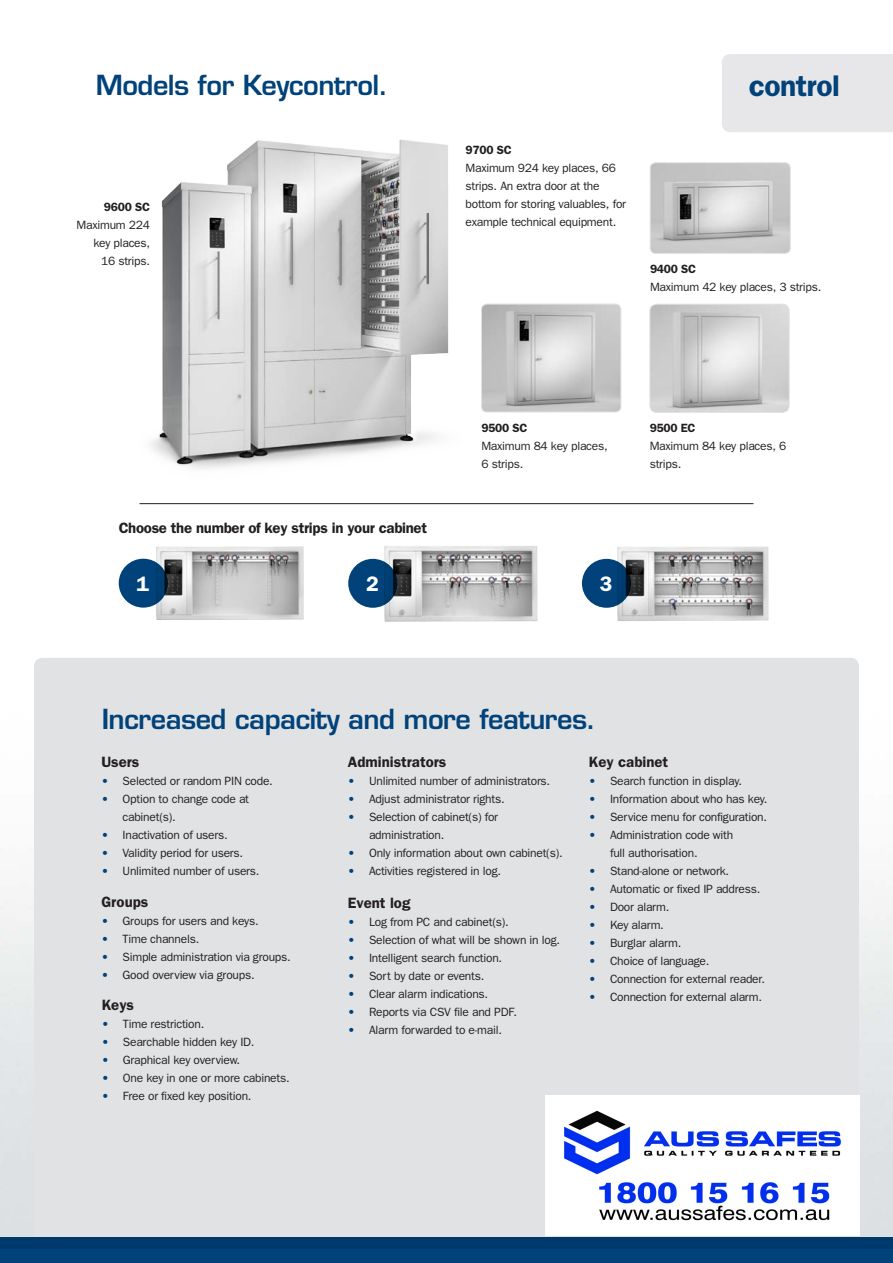
<style>
.page{position:relative;width:893px;height:1263px;background:#fff}
.page>*{position:absolute;margin:0;border:0;box-sizing:border-box;transform-origin:0 0}
.t1{font:600 30px "Franklin Gothic";letter-spacing:-.02em;color:#004279}
.t2{font:600 27px "Eurostile";letter-spacing:-.02em;color:#004279}
.t3{font:600 21px "Franklin Gothic";color:#fff}
.t4{font:600 15px "Franklin Gothic";color:#231f20}
.t5{font:600 15px "Franklin Gothic";letter-spacing:-.02em;color:#231f20}
.t6{font:12px/18px "Franklin Gothic";letter-spacing:-.02em;color:#231f20}
.t7{font:600 12px "Franklin Gothic";letter-spacing:-.02em;color:#231f20}
.s1{color:#004279}
</style>
<div class="page">
<div style="left:34px;top:658px;width:825px;height:579px;background:#e1e2e4"></div>
<div style="left:0;top:1237px;width:893px;height:26px;background:linear-gradient(to right,#003f73,#003f73)"></div>
<div style="left:722px;top:54px;width:171px;height:78px;background:#e7e7e9"></div>
<img style="left:151px;top:139px;width:298px;height:330px">
<img style="left:650px;top:163px;width:140px;height:90px">
<div style="left:650px;top:163px;width:140px;height:90px;border:1px solid #e1e2e4;border-radius:5px"></div>
<img style="left:482px;top:304px;width:139px;height:108px">
<div style="left:481px;top:304px;width:140px;height:108px;border:1px solid #e1e2e4;border-radius:5px"></div>
<img style="left:650px;top:304px;width:139px;height:108px">
<div style="left:650px;top:304px;width:139px;height:109px;border:1px solid #e1e2e4;border-radius:7px"></div>
<hr style="left:140px;top:503px;width:613px;height:1px;background:#231f20">
<img style="left:150px;top:546px;width:154px;height:74px">
<div style="left:119px;top:559px;width:49px;height:49px;background:#004279;border-radius:50%"></div>
<img style="left:378px;top:546px;width:160px;height:76px">
<div style="left:348px;top:559px;width:49px;height:49px;background:#004279;border-radius:50%"></div>
<img style="left:612px;top:546px;width:157px;height:75px">
<div style="left:582px;top:559px;width:49px;height:49px;background:#004279;border-radius:50%"></div>
<img style="left:545px;top:1095px;width:314px;height:140px">
<p class="t2" style="left:96px;top:68px;width:294px">Models for Keycontrol.</p>
<p class="t7" style="left:104px;top:199px;width:48px">9600 SC</p>
<p class="t6" style="left:77px;top:216px;width:75px">Maximum 224</p>
<p class="t6" style="left:93px;top:234px;width:58px">key places,</p>
<p class="t6" style="left:101px;top:252px;width:50px">16 strips.</p>
<p class="t7" style="left:465px;top:143px;width:48px">9700 SC</p>
<p class="t6" style="left:465px;top:159px;width:162px">Maximum 924 key places, 66 strips. An extra door at the bottom for storing valuables, for example technical equipment.</p>
<p class="t1" style="left:749px;top:68px;width:93px">control</p>
<p class="t7" style="left:650px;top:261px;width:48px">9400 SC</p>
<p class="t6" style="left:650px;top:278px;width:173px">Maximum 42 key places, 3 strips.</p>
<p class="t5" style="left:119px;top:519px;width:310px">Choose the number of key strips in your cabinet</p>
<p class="t7" style="left:481px;top:421px;width:48px">9500 SC</p>
<p class="t6" style="left:481px;top:437px;width:128px">Maximum 84 key places,<br>6 strips.</p>
<p class="t3" style="left:137px;top:571px;width:14px">1</p>
<p class="t3" style="left:366px;top:571px;width:14px">2</p>
<p class="t3" style="left:600px;top:571px;width:14px">3</p>
<p class="t7" style="left:650px;top:420px;width:47px">9500 EC</p>
<p class="t6" style="left:650px;top:437px;width:138px">Maximum 84 key places, 6 strips.</p>
<p class="t2" style="left:102px;top:702px;width:496px">Increased capacity and more features.</p>
<p class="t4" style="left:348px;top:753px;width:100px">Administrators</p>
<p class="t6" style="left:348px;top:772px;width:204px"><span class="s1">•</span> Unlimited number of administrators.</p>
<p class="t6" style="left:348px;top:790px;width:158px"><span class="s1">•</span> Adjust administrator rights.</p>
<p class="t6" style="left:369px;top:808px;width:131px;text-indent:-21px"><span class="s1">•</span> Selection of cabinet(s) for administration.</p>
<p class="t6" style="left:348px;top:844px;width:216px"><span class="s1">•</span> Only information about own cabinet(s).</p>
<p class="t6" style="left:348px;top:862px;width:155px"><span class="s1">•</span> Activities registered in log.</p>
<p class="t4" style="left:348px;top:894px;width:64px">Event log</p>
<p class="t6" style="left:348px;top:913px;width:162px"><span class="s1">•</span> Log from PC and cabinet(s).</p>
<p class="t6" style="left:348px;top:931px;width:214px"><span class="s1">•</span> Selection of what will be shown in log.</p>
<p class="t6" style="left:348px;top:949px;width:156px"><span class="s1">•</span> Intelligent search function.</p>
<p class="t6" style="left:348px;top:967px;width:138px"><span class="s1">•</span> Sort by date or events.</p>
<p class="t6" style="left:348px;top:985px;width:142px"><span class="s1">•</span> Clear alarm indications.</p>
<p class="t6" style="left:348px;top:1003px;width:171px"><span class="s1">•</span> Reports via CSV file and PDF.</p>
<p class="t6" style="left:348px;top:1021px;width:156px"><span class="s1">•</span> Alarm forwarded to e-mail.</p>
<p class="t4" style="left:589px;top:753px;width:81px">Key cabinet</p>
<p class="t6" style="left:589px;top:772px;width:155px"><span class="s1">•</span> Search function in display.</p>
<p class="t6" style="left:589px;top:790px;width:180px"><span class="s1">•</span> Information about who has key.</p>
<p class="t6" style="left:589px;top:808px;width:180px"><span class="s1">•</span> Service menu for configuration.</p>
<p class="t6" style="left:610px;top:826px;width:125px;text-indent:-21px"><span class="s1">•</span> Administration code with full authorisation.</p>
<p class="t6" style="left:589px;top:862px;width:142px"><span class="s1">•</span> Stand-alone or network.</p>
<p class="t6" style="left:589px;top:880px;width:173px"><span class="s1">•</span> Automatic or fixed IP address.</p>
<p class="t6" style="left:589px;top:898px;width:82px"><span class="s1">•</span> Door alarm.</p>
<p class="t6" style="left:589px;top:916px;width:77px"><span class="s1">•</span> Key alarm.</p>
<p class="t6" style="left:589px;top:934px;width:94px"><span class="s1">•</span> Burglar alarm.</p>
<p class="t6" style="left:589px;top:952px;width:122px"><span class="s1">•</span> Choice of language.</p>
<p class="t6" style="left:589px;top:970px;width:178px"><span class="s1">•</span> Connection for external reader.</p>
<p class="t6" style="left:589px;top:988px;width:175px"><span class="s1">•</span> Connection for external alarm.</p>
<p class="t4" style="left:101px;top:753px;width:40px">Users</p>
<p class="t6" style="left:101px;top:772px;width:173px"><span class="s1">•</span> Selected or random PIN code.</p>
<p class="t6" style="left:123px;top:790px;width:128px;text-indent:-21px"><span class="s1">•</span> Option to change code at cabinet(s).</p>
<p class="t6" style="left:101px;top:826px;width:128px"><span class="s1">•</span> Inactivation of users.</p>
<p class="t6" style="left:101px;top:844px;width:143px"><span class="s1">•</span> Validity period for users.</p>
<p class="t6" style="left:101px;top:862px;width:160px"><span class="s1">•</span> Unlimited number of users.</p>
<p class="t4" style="left:101px;top:893px;width:49px">Groups</p>
<p class="t6" style="left:101px;top:912px;width:159px"><span class="s1">•</span> Groups for users and keys.</p>
<p class="t6" style="left:101px;top:930px;width:99px"><span class="s1">•</span> Time channels.</p>
<p class="t6" style="left:101px;top:948px;width:191px"><span class="s1">•</span> Simple administration via groups.</p>
<p class="t6" style="left:101px;top:966px;width:155px"><span class="s1">•</span> Good overview via groups.</p>
<p class="t4" style="left:102px;top:996px;width:34px">Keys</p>
<p class="t6" style="left:102px;top:1015px;width:104px"><span class="s1">•</span> Time restriction.</p>
<p class="t6" style="left:102px;top:1033px;width:154px"><span class="s1">•</span> Searchable hidden key ID.</p>
<p class="t6" style="left:102px;top:1051px;width:140px"><span class="s1">•</span> Graphical key overview.</p>
<p class="t6" style="left:102px;top:1069px;width:189px"><span class="s1">•</span> One key in one or more cabinets.</p>
<p class="t6" style="left:102px;top:1087px;width:151px"><span class="s1">•</span> Free or fixed key position.</p>
</div>
